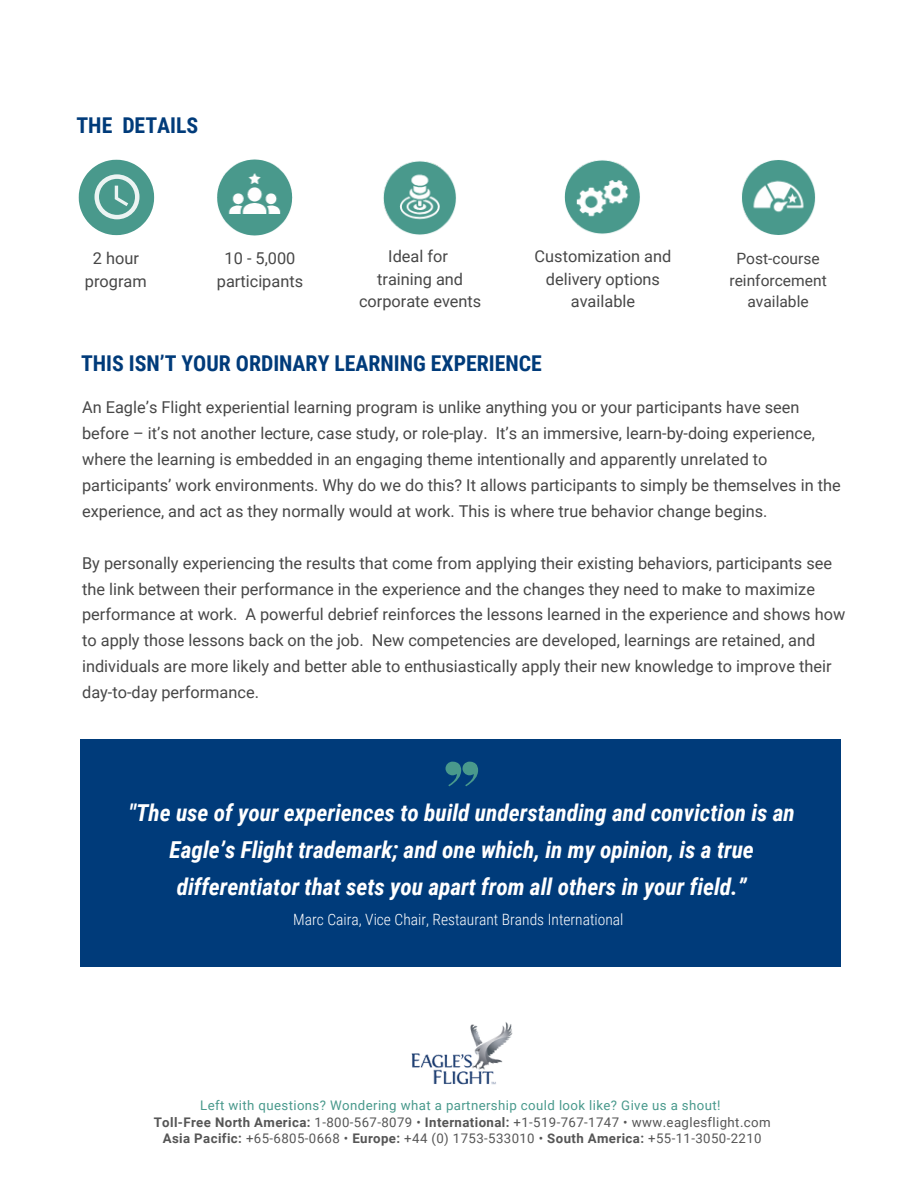
<style>
.page{position:relative;width:918px;height:1188px;background:#fff}
.page>*{position:absolute;margin:0;border:0;box-sizing:border-box;transform-origin:0 0}
.t1{font:italic 700 23.4px/37.2px "Roboto Condensed";color:#fff;text-align:center}
.t2{font:700 21.75px "Roboto Condensed";color:#003b7a}
.t3{font:16.35px/25.8px "Roboto";color:#474747;text-align:center}
.t4{font:300 15.6px "Roboto Condensed";color:#fff}
.t5{font:15.6px/21.3px "Roboto";color:#474747;text-align:center}
.t6{font:13.2px/16.8px "Roboto";letter-spacing:.03em;color:#565656;text-align:center}
.s1{color:#49998c}
.s2{font-weight:700}
</style>
<div class="page">
<div style="left:80px;top:739px;width:760px;height:227px;background:#003b7a"></div>
<img style="left:411px;top:1022px;width:102px;height:63px">
<svg style="left:446px;top:762px;width:32px;height:24px"></svg>
<img style="left:742px;top:160px;width:74px;height:75px">
<img style="left:565px;top:160px;width:75px;height:74px">
<img style="left:217px;top:159px;width:75px;height:77px">
<img style="left:383px;top:161px;width:73px;height:74px">
<svg style="left:79px;top:160px;width:75px;height:75px"></svg>
<h2 class="t2" style="left:76px;top:113px;width:123px">THE DETAILS</h2>
<p class="t3" style="left:85px;top:248px;width:63px;line-height:22.5px">2 hour program</p>
<p class="t3" style="left:217px;top:248px;width:88px;line-height:22.5px">10 - 5,000 participants</p>
<p class="t3" style="left:359px;top:245px;width:124px;line-height:22.5px">Ideal for<br>training and corporate events</p>
<p class="t3" style="left:535px;top:245px;width:138px;line-height:22.5px">Customization and delivery options available</p>
<p class="t5" style="left:729px;top:248px;width:99px">Post-course reinforcement available</p>
<h2 class="t2" style="left:81px;top:351px;width:462px">THIS ISN’T YOUR ORDINARY LEARNING EXPERIENCE</h2>
<p class="t3" style="left:82px;top:395px;width:760px;text-align:left">An Eagle’s Flight experiential learning program is unlike anything you or your participants have seen before – it’s not another lecture, case study, or role-play. It’s an immersive, learn-by-doing experience, where the learning is embedded in an engaging theme intentionally and apparently unrelated to participants’ work environments. Why do we do this? It allows participants to simply be themselves in the experience, and act as they normally would at work. This is where true behavior change begins.</p>
<p class="t3" style="left:82px;top:550px;width:765px;text-align:left">By personally experiencing the results that come from applying their existing behaviors, participants see the link between their performance in the experience and the changes they need to make to maximize performance at work. A powerful debrief reinforces the lessons learned in the experience and shows how to apply those lessons back on the job. New competencies are developed, learnings are retained, and individuals are more likely and better able to enthusiastically apply their new knowledge to improve their day-to-day performance.</p>
<h1 class="t1" style="left:129px;top:794px;width:668px">"The use of your experiences to build understanding and conviction is an<br>Eagle’s Flight trademark; and one which, in my opinion, is a true differentiator that sets you apart from all others in your field.”</h1>
<p class="t4" style="left:293px;top:910px;width:332px">Marc Caira, Vice Chair, Restaurant Brands International</p>
<p class="t6" style="left:154px;top:1097px;width:619px"><span class="s1">Left with questions? Wondering what a partnership could look like? Give us a shout!<br></span><span class="s2">Toll-Free North America:</span> 1-800-567-8079 • <span class="s2">International:</span> +1-519-767-1747 • www.eaglesflight.com<br><span class="s2">Asia Pacific:</span> +65-6805-0668 • <span class="s2">Europe:</span> +44 (0) 1753-533010 • <span class="s2">South America:</span> +55-11-3050-2210</p>
</div>
